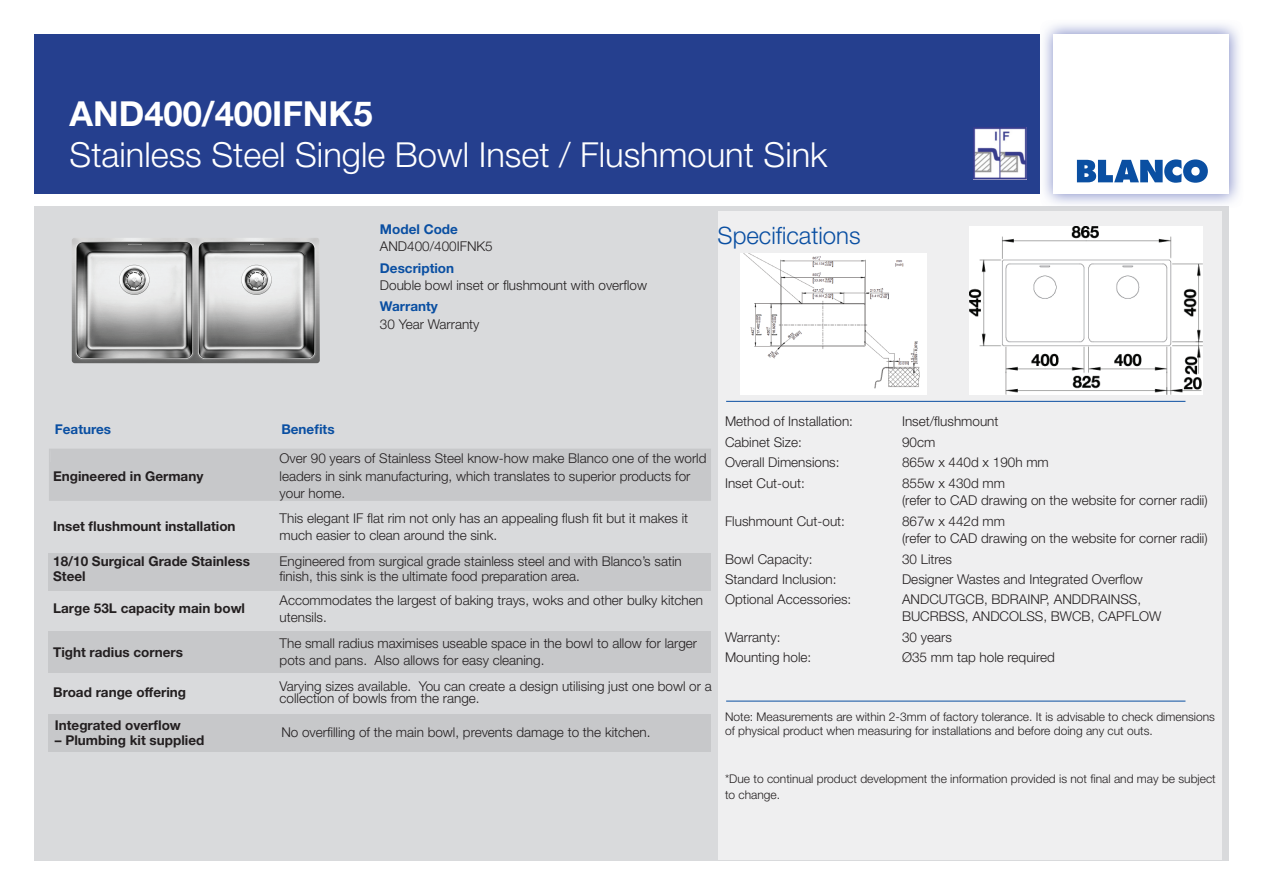
<style>
.page{position:relative;width:1263px;height:893px;background:#fff}
.page>*{position:absolute;margin:0;border:0;box-sizing:border-box;transform-origin:0 0}
.t1{font:300 34.5px "Helvetica Neue LT Std";color:#fff}
.t2{font:700 34.5px "Helvetica Neue LT Std";color:#fff}
.t3{font:300 24px "Helvetica Neue LT Std";color:#0a4fa2}
.t4{font:300 13.5px/17.2px "Helvetica Neue LT Std";color:#231f20}
.t5{font:700 13.5px/15px "Helvetica Neue LT Std";color:#231f20}
.t6{font:700 13.5px "Helvetica Neue LT Std";color:#0a4fa2}
.t7{font:300 12px/13.5px "Helvetica Neue LT Std";color:#231f20}
</style>
<div class="page">
<div style="left:34px;top:34px;width:1006px;height:160px;background:#253f8e"></div>
<div style="left:34px;top:206px;width:1195px;height:654px;background:#d9dadc"></div>
<img style="left:1044px;top:24px;width:195px;height:180px">
<div style="left:1054px;top:34px;width:175px;height:160px;background:#fff"></div>
<svg style="left:1077px;top:159px;width:131px;height:24px"></svg>
<div style="left:718px;top:212px;width:503px;height:648px;background:#efeff0"></div>
<div style="left:49px;top:449px;width:662px;height:52px;background:#c7c8ca"></div>
<div style="left:51px;top:450px;width:14px;height:12px;background:#c7c8ca"></div>
<div style="left:49px;top:631px;width:662px;height:42px;background:#c7c8ca"></div>
<div style="left:49px;top:714px;width:662px;height:38px;background:#c7c8ca"></div>
<div style="left:49px;top:553px;width:662px;height:37px;background:#c7c8ca"></div>
<img style="left:72px;top:238px;width:248px;height:125px">
<img style="left:970px;top:227px;width:233px;height:168px">
<img style="left:740px;top:253px;width:187px;height:142px">
<hr style="left:726px;top:701px;width:459px;height:1px;background:#0a4fa2">
<hr style="left:726px;top:401px;width:459px;height:1px;background:#0a4fa2">
<img style="left:974px;top:127px;width:52px;height:53px">
<h1 class="t2" style="left:70px;top:92px;width:304px">AND400/400IFNK5</h1>
<h1 class="t1" style="left:70px;top:134px;width:759px">Stainless Steel Single Bowl Inset / Flushmount Sink</h1>
<p class="t6" style="left:380px;top:221px;width:79px">Model Code</p>
<p class="t4" style="left:380px;top:237px;width:114px">AND400/400IFNK5</p>
<p class="t6" style="left:380px;top:260px;width:76px">Description</p>
<p class="t4" style="left:380px;top:276px;width:269px">Double bowl inset or flushmount with overflow</p>
<p class="t6" style="left:380px;top:298px;width:60px">Warranty</p>
<p class="t4" style="left:380px;top:315px;width:101px">30 Year Warranty</p>
<h2 class="t3" style="left:718px;top:221px;width:145px">Specifications</h2>
<p class="t6" style="left:55px;top:421px;width:58px">Features</p>
<p class="t6" style="left:281px;top:421px;width:55px">Benefits</p>
<p class="t5" style="left:53px;top:468px;width:152px">Engineered in Germany</p>
<p class="t4" style="left:280px;top:450px;width:428px">Over 90 years of Stainless Steel know-how make Blanco one of the world leaders in sink manufacturing, which translates to superior products for your home.</p>
<p class="t5" style="left:53px;top:518px;width:184px">Inset flushmount installation</p>
<p class="t4" style="left:280px;top:509px;width:410px">This elegant IF flat rim not only has an appealing flush fit but it makes it much easier to clean around the sink.</p>
<p class="t5" style="left:53px;top:553px;width:198px">18/10 Surgical Grade Stainless<br>Steel</p>
<p class="t4" style="left:280px;top:553px;width:404px;line-height:15px">Engineered from surgical grade stainless steel and with Blanco’s satin finish, this sink is the ultimate food preparation area.</p>
<p class="t5" style="left:53px;top:601px;width:193px">Large 53L capacity main bowl</p>
<p class="t4" style="left:280px;top:591px;width:425px">Accommodates the largest of baking trays, woks and other bulky kitchen utensils.</p>
<p class="t5" style="left:53px;top:644px;width:131px">Tight radius corners</p>
<p class="t4" style="left:280px;top:634px;width:419px">The small radius maximises useable space in the bowl to allow for larger pots and pans. Also allows for easy cleaning.</p>
<p class="t5" style="left:53px;top:684px;width:135px">Broad range offering</p>
<p class="t4" style="left:280px;top:680px;width:434px;line-height:12px">Varying sizes available. You can create a design utilising just one bowl or a collection of bowls from the range.</p>
<p class="t5" style="left:55px;top:717px;width:127px">Integrated overflow</p>
<p class="t5" style="left:55px;top:732px;width:151px">– Plumbing kit supplied</p>
<p class="t4" style="left:281px;top:724px;width:371px">No overfilling of the main bowl, prevents damage to the kitchen.</p>
<p class="t4" style="left:725px;top:413px;width:130px">Method of Installation:</p>
<p class="t4" style="left:902px;top:413px;width:98px">Inset/flushmount</p>
<p class="t4" style="left:725px;top:433px;width:78px">Cabinet Size:</p>
<p class="t4" style="left:902px;top:433px;width:35px">90cm</p>
<p class="t4" style="left:725px;top:454px;width:116px">Overall Dimensions:</p>
<p class="t4" style="left:902px;top:454px;width:148px">865w x 440d x 190h mm</p>
<p class="t4" style="left:725px;top:474px;width:81px">Inset Cut-out:</p>
<p class="t4" style="left:902px;top:474px;width:307px">855w x 430d mm<br>(refer to CAD drawing on the website for corner radii)</p>
<p class="t4" style="left:725px;top:512px;width:121px">Flushmount Cut-out:</p>
<p class="t4" style="left:902px;top:512px;width:307px">867w x 442d mm<br>(refer to CAD drawing on the website for corner radii)</p>
<p class="t4" style="left:725px;top:550px;width:89px">Bowl Capacity:</p>
<p class="t4" style="left:902px;top:550px;width:52px">30 Litres</p>
<p class="t4" style="left:725px;top:570px;width:113px">Standard Inclusion:</p>
<p class="t4" style="left:902px;top:570px;width:242px">Designer Wastes and Integrated Overflow</p>
<p class="t4" style="left:725px;top:590px;width:128px">Optional Accessories:</p>
<p class="t4" style="left:902px;top:590px;width:261px">ANDCUTGCB, BDRAINP, ANDDRAINSS,<br>BUCRBSS, ANDCOLSS, BWCB, CAPFLOW</p>
<p class="t4" style="left:725px;top:628px;width:57px">Warranty:</p>
<p class="t4" style="left:902px;top:628px;width:51px">30 years</p>
<p class="t4" style="left:725px;top:648px;width:88px">Mounting hole:</p>
<p class="t4" style="left:902px;top:648px;width:154px">Ø35 mm tap hole required</p>
<p class="t7" style="left:725px;top:710px;width:491px">Note: Measurements are within 2-3mm of factory tolerance. It is advisable to check dimensions of physical product when measuring for installations and before doing any cut outs.</p>
<p class="t7" style="left:725px;top:770px;width:492px;line-height:16.5px">*Due to continual product development the information provided is not final and may be subject to change.</p>
</div>
